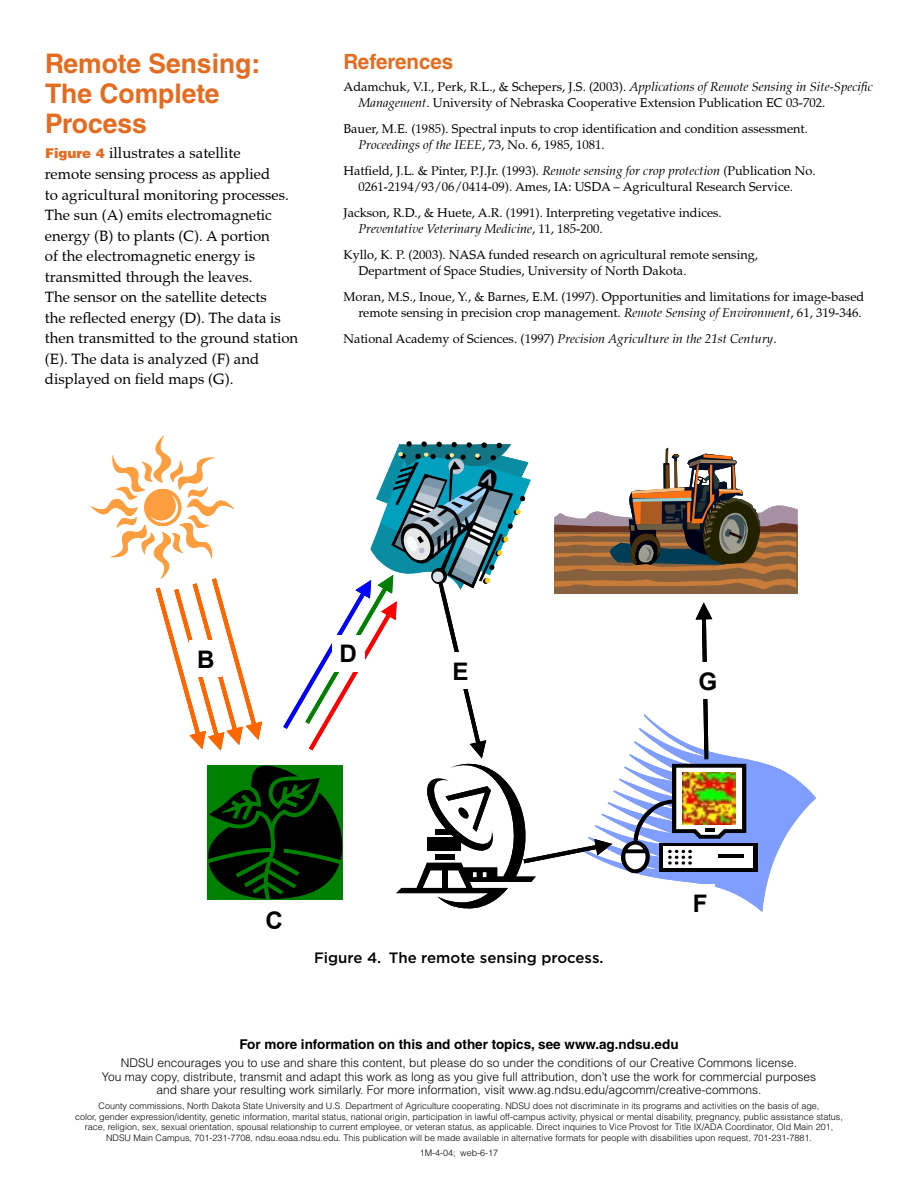
<style>
.page{position:relative;width:918px;height:1188px;background:#fff}
.page>*{position:absolute;margin:0;border:0;box-sizing:border-box;transform-origin:0 0}
.t1{font:700 27px/30px "Helvetica LT Std";color:#e46b1f}
.t2{font:700 24.15px "Arial";color:#000}
.t3{font:700 21px "Helvetica LT Std";color:#e46b1f}
.t4{font:15px/20.5px "Palatino LT Pro";color:#000}
.t5{font:500 15px "Gotham";color:#000}
.t6{font:700 13.5px "Helvetica LT Std";color:#000}
.t7{font:12.75px/16.5px "Palatino LT Pro";color:#000}
.t8{font:italic 12.75px "Palatino LT Pro";color:#000}
.t9{font:300 12px/13.5px "Helvetica LT Std";color:#000;text-align:center}
.t10{font:300 9px/10.5px "Helvetica LT Std";color:#000;text-align:center}
.s1{font-family:"Helvetica LT Std";font-weight:900;font-size:13.5px;color:#e46b1f}
.s2{font-style:italic}
.s3{font-style:normal}
</style>
<div class="page">
<svg style="left:90px;top:435px;width:171px;height:315px"></svg>
<svg style="left:208px;top:766px;width:134px;height:133px;background:#030"></svg>
<svg style="left:284px;top:441px;width:247px;height:317px"></svg>
<div style="left:332px;top:635px;width:32px;height:36px;background:#fff"></div>
<svg style="left:611px;top:759px;width:205px;height:153px"></svg>
<div style="left:659px;top:843px;width:98px;height:28px;background:#000"></div>
<div style="left:663px;top:846px;width:90px;height:22px;background:#fff"></div>
<svg style="left:396px;top:764px;width:215px;height:144px"></svg>
<div style="left:686px;top:885px;width:29px;height:36px;background:#fff"></div>
<svg style="left:621px;top:603px;width:125px;height:270px"></svg>
<div style="left:691px;top:663px;width:34px;height:36px;background:#fff"></div>
<div style="left:445px;top:653px;width:31px;height:36px;background:#fff"></div>
<div style="left:554px;top:532px;width:244px;height:62px;background:#87603d"></div>
<svg style="left:554px;top:448px;width:244px;height:142px"></svg>
<h1 class="t1" style="left:45px;top:48px;width:217px">Remote Sensing:<br>The Complete<br>Process</h1>
<p class="t4" style="left:45px;top:143px;width:255px"><span class="s1">Figure 4</span> illustrates a satellite<br>remote sensing process as applied<br>to agricultural monitoring processes.<br>The sun (A) emits electromagnetic energy (B) to plants (C). A portion<br>of the electromagnetic energy is transmitted through the leaves.<br>The sensor on the satellite detects<br>the reflected energy (D). The data is then transmitted to the ground station (E). The data is analyzed (F) and displayed on field maps (G).</p>
<h3 class="t3" style="left:344px;top:49px;width:111px">References</h3>
<p class="t7" style="left:358px;top:78px;width:516px;text-indent:-15px">Adamchuk, V.I., Perk, R.L., &amp; Schepers, J.S. (2003). <span class="s2">Applications of Remote Sensing in Site-Specific<br>Management</span>. University of Nebraska Cooperative Extension Publication EC 03-702.</p>
<p class="t7" style="left:358px;top:120px;width:451px;text-indent:-15px">Bauer, M.E. (1985). Spectral inputs to crop identification and condition assessment.<br><span class="s2">Proceedings of the IEEE</span>, 73, No. 6, 1985, 1081.</p>
<p class="t7" style="left:358px;top:162px;width:459px;text-indent:-15px">Hatfield, J.L. &amp; Pinter, P.J.Jr. (1993). <span class="s2">Remote sensing for crop protection</span> (Publication No.<br>0261-2194/93/06/0414-09). Ames, IA: USDA – Agricultural Research Service.</p>
<p class="t7" style="left:358px;top:204px;width:365px;text-indent:-15px">Jackson, R.D., &amp; Huete, A.R. (1991). Interpreting vegetative indices.<br><span class="s2">Preventative Veterinary Medicine</span>, 11, 185-200.</p>
<p class="t7" style="left:358px;top:246px;width:401px;text-indent:-15px">Kyllo, K. P. (2003). NASA funded research on agricultural remote sensing,<br>Department of Space Studies, University of North Dakota.</p>
<p class="t7" style="left:344px;top:288px;width:522px;text-align:right">Moran, M.S., Inoue, Y., &amp; Barnes, E.M. (1997). Opportunities and limitations for image-based remote sensing in precision crop management. <span class="s2">Remote Sensing of Environment</span>, 61, 319-346.</p>
<p class="t8" style="left:344px;top:331px;width:435px"><span class="s3">National Academy of Sciences. (1997)</span> Precision Agriculture in the 21st Century<span class="s3">.</span></p>
<h2 class="t2" style="left:197px;top:642px;width:19px">B</h2>
<h2 class="t2" style="left:340px;top:637px;width:19px">D</h2>
<h2 class="t2" style="left:452px;top:654px;width:18px">E</h2>
<h2 class="t2" style="left:265px;top:903px;width:19px">C</h2>
<p class="t5" style="left:314px;top:948px;width:291px">Figure 4. The remote sensing process.</p>
<h2 class="t2" style="left:699px;top:664px;width:20px">G</h2>
<h2 class="t2" style="left:693px;top:886px;width:16px">F</h2>
<p class="t6" style="left:239px;top:1037px;width:441px">For more information on this and other topics, see www.ag.ndsu.edu</p>
<p class="t9" style="left:102px;top:1056px;width:716px">NDSU encourages you to use and share this content, but please do so under the conditions of our Creative Commons license.<br>You may copy, distribute, transmit and adapt this work as long as you give full attribution, don’t use the work for commercial purposes and share your resulting work similarly. For more information, visit www.ag.ndsu.edu/agcomm/creative-commons.</p>
<p class="t10" style="left:75px;top:1101px;width:769px">County commissions, North Dakota State University and U.S. Department of Agriculture cooperating. NDSU does not discriminate in its programs and activities on the basis of age,<br>color, gender expression/identity, genetic information, marital status, national origin, participation in lawful off-campus activity, physical or mental disability, pregnancy, public assistance status, race, religion, sex, sexual orientation, spousal relationship to current employee, or veteran status, as applicable. Direct inquiries to Vice Provost for Title IX/ADA Coordinator, Old Main 201, NDSU Main Campus, 701-231-7708, ndsu.eoaa.ndsu.edu. This publication will be made available in alternative formats for people with disabilities upon request, 701-231-7881.</p>
<p class="t10" style="left:420px;top:1147px;width:80px">1M-4-04; web-6-17</p>
</div>
